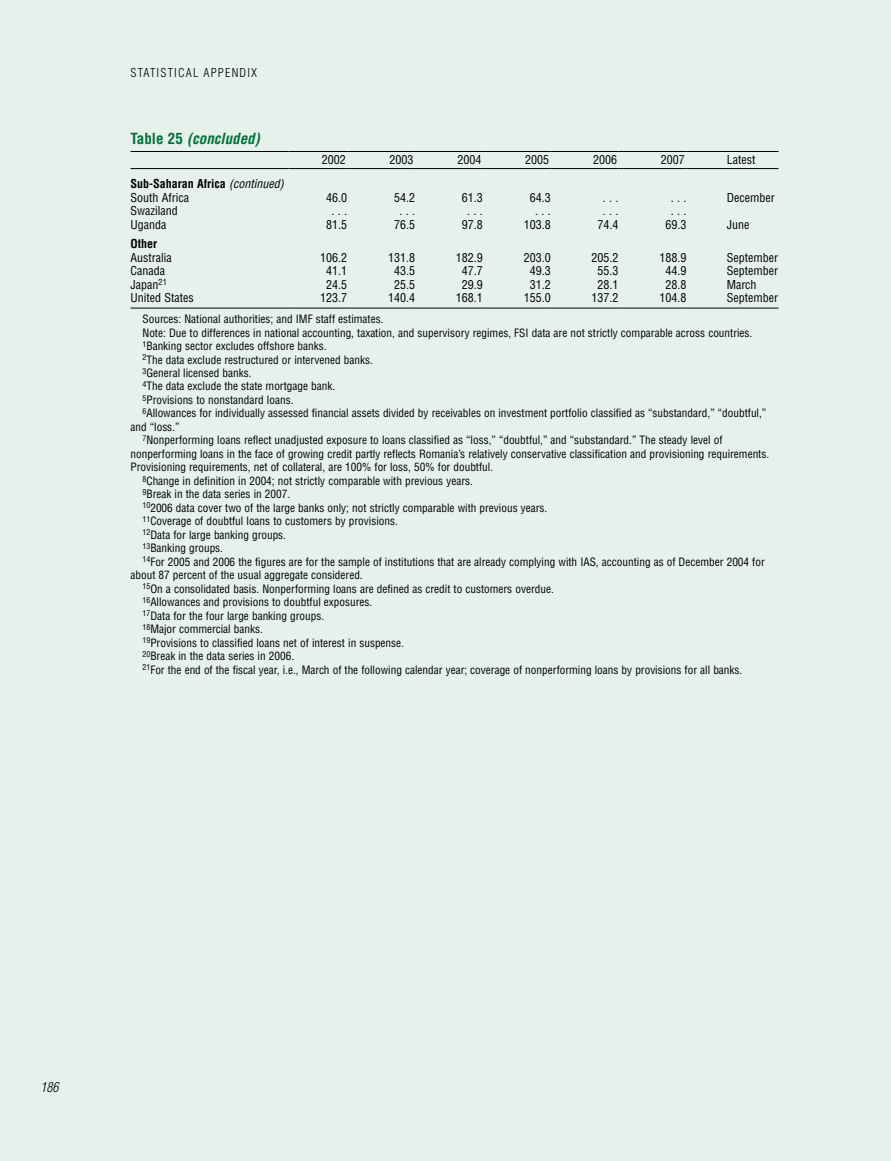
<style>
.page{position:relative;width:891px;height:1161px;background:#e6f1eb}
.page>*{position:absolute;margin:0;border:0;box-sizing:border-box;transform-origin:0 0}
.t1{font:italic 700 condensed 15px "Helvetica";color:#00703c}
.t2{font:italic 300 condensed 13.5px "Helvetica";color:#000}
.t3{font:condensed 12px "Helvetica";color:#000}
.t4{font:700 condensed 12px/13.5px "Helvetica";color:#000}
.t5{font:300 condensed 12px "Helvetica";color:#000}
.t6{font:condensed 11.25px "Helvetica";color:#000}
.s1{font-style:normal}
.s2{font-weight:400;font-style:italic}
.s3{font-weight:400}
</style>
<div class="page">
<hr style="left:130px;top:151px;width:159px;height:1px;background:#000">
<hr style="left:289px;top:151px;width:58px;height:1px;background:#000">
<hr style="left:347px;top:151px;width:68px;height:1px;background:#000">
<hr style="left:415px;top:151px;width:68px;height:1px;background:#000">
<hr style="left:483px;top:151px;width:68px;height:1px;background:#000">
<hr style="left:551px;top:151px;width:68px;height:1px;background:#000">
<hr style="left:619px;top:151px;width:67px;height:1px;background:#000">
<hr style="left:686px;top:151px;width:92px;height:1px;background:#000">
<hr style="left:130px;top:308px;width:159px;height:1px;background:#000">
<hr style="left:289px;top:308px;width:58px;height:1px;background:#000">
<hr style="left:347px;top:308px;width:68px;height:1px;background:#000">
<hr style="left:415px;top:308px;width:68px;height:1px;background:#000">
<hr style="left:483px;top:308px;width:68px;height:1px;background:#000">
<hr style="left:551px;top:308px;width:68px;height:1px;background:#000">
<hr style="left:619px;top:308px;width:67px;height:1px;background:#000">
<hr style="left:686px;top:308px;width:92px;height:1px;background:#000">
<hr style="left:130px;top:168px;width:159px;height:1px;background:#000">
<hr style="left:289px;top:168px;width:58px;height:1px;background:#000">
<hr style="left:347px;top:168px;width:68px;height:1px;background:#000">
<hr style="left:415px;top:168px;width:68px;height:1px;background:#000">
<hr style="left:483px;top:168px;width:68px;height:1px;background:#000">
<hr style="left:551px;top:168px;width:68px;height:1px;background:#000">
<hr style="left:619px;top:168px;width:67px;height:1px;background:#000">
<hr style="left:686px;top:168px;width:92px;height:1px;background:#000">
<p class="t5" style="left:130px;top:65px;width:8px">STATISTICAL</p>
<p class="t5" style="left:204px;top:65px;width:8px">APPENDIX</p>
<h1 class="t1" style="left:130px;top:129px;width:131px"><span class="s1">Table 25</span> (concluded)</h1>
<p class="t4" style="left:130px;top:177px;width:155px">Sub-Saharan Africa <span class="s2">(continued)<br></span><span class="s3">South Africa</span></p>
<p class="t3" style="left:322px;top:152px;width:25px">2002</p>
<p class="t3" style="left:390px;top:152px;width:25px">2003</p>
<p class="t3" style="left:457px;top:152px;width:25px">2004</p>
<p class="t3" style="left:525px;top:152px;width:25px">2005</p>
<p class="t3" style="left:593px;top:152px;width:25px">2006</p>
<p class="t3" style="left:661px;top:152px;width:25px">2007</p>
<p class="t3" style="left:727px;top:152px;width:30px">Latest</p>
<p class="t3" style="left:326px;top:190px;width:22px">46.0</p>
<p class="t3" style="left:394px;top:190px;width:22px">54.2</p>
<p class="t3" style="left:462px;top:190px;width:22px">61.3</p>
<p class="t3" style="left:530px;top:190px;width:22px">64.3</p>
<p class="t3" style="left:603px;top:190px;width:17px">. . .</p>
<p class="t3" style="left:671px;top:190px;width:17px">. . .</p>
<p class="t3" style="left:727px;top:190px;width:49px">December</p>
<p class="t3" style="left:130px;top:203px;width:49px">Swaziland</p>
<p class="t3" style="left:332px;top:203px;width:17px">. . .</p>
<p class="t3" style="left:399px;top:203px;width:17px">. . .</p>
<p class="t3" style="left:467px;top:203px;width:17px">. . .</p>
<p class="t3" style="left:535px;top:203px;width:17px">. . .</p>
<p class="t3" style="left:603px;top:203px;width:17px">. . .</p>
<p class="t3" style="left:671px;top:203px;width:17px">. . .</p>
<p class="t3" style="left:130px;top:217px;width:37px">Uganda</p>
<p class="t3" style="left:326px;top:217px;width:22px">81.5</p>
<p class="t3" style="left:394px;top:217px;width:22px">76.5</p>
<p class="t3" style="left:462px;top:217px;width:22px">97.8</p>
<p class="t3" style="left:524px;top:217px;width:28px">103.8</p>
<p class="t3" style="left:598px;top:217px;width:22px">74.4</p>
<p class="t3" style="left:665px;top:217px;width:22px">69.3</p>
<p class="t3" style="left:727px;top:217px;width:24px">June</p>
<p class="t4" style="left:130px;top:237px;width:28px">Other</p>
<p class="t3" style="left:130px;top:250px;width:43px">Australia</p>
<p class="t3" style="left:320px;top:250px;width:28px">106.2</p>
<p class="t3" style="left:388px;top:250px;width:28px">131.8</p>
<p class="t3" style="left:456px;top:250px;width:28px">182.9</p>
<p class="t3" style="left:524px;top:250px;width:28px">203.0</p>
<p class="t3" style="left:592px;top:250px;width:28px">205.2</p>
<p class="t3" style="left:659px;top:250px;width:28px">188.9</p>
<p class="t3" style="left:727px;top:250px;width:53px">September</p>
<p class="t3" style="left:130px;top:263px;width:36px">Canada</p>
<p class="t3" style="left:326px;top:263px;width:22px">41.1</p>
<p class="t3" style="left:394px;top:263px;width:22px">43.5</p>
<p class="t3" style="left:462px;top:263px;width:22px">47.7</p>
<p class="t3" style="left:530px;top:263px;width:22px">49.3</p>
<p class="t3" style="left:598px;top:263px;width:22px">55.3</p>
<p class="t3" style="left:665px;top:263px;width:22px">44.9</p>
<p class="t3" style="left:727px;top:263px;width:53px">September</p>
<p class="t3" style="left:130px;top:277px;width:38px">Japan<sup>21</sup></p>
<p class="t3" style="left:326px;top:277px;width:22px">24.5</p>
<p class="t3" style="left:394px;top:277px;width:22px">25.5</p>
<p class="t3" style="left:462px;top:277px;width:22px">29.9</p>
<p class="t3" style="left:530px;top:277px;width:22px">31.2</p>
<p class="t3" style="left:598px;top:277px;width:22px">28.1</p>
<p class="t3" style="left:665px;top:277px;width:22px">28.8</p>
<p class="t3" style="left:727px;top:277px;width:31px">March</p>
<p class="t3" style="left:130px;top:290px;width:65px">United States</p>
<p class="t3" style="left:320px;top:290px;width:28px">123.7</p>
<p class="t3" style="left:388px;top:290px;width:28px">140.4</p>
<p class="t3" style="left:456px;top:290px;width:28px">168.1</p>
<p class="t3" style="left:524px;top:290px;width:28px">155.0</p>
<p class="t3" style="left:592px;top:290px;width:28px">137.2</p>
<p class="t3" style="left:659px;top:290px;width:28px">104.8</p>
<p class="t3" style="left:727px;top:290px;width:53px">September</p>
<p class="t6" style="left:142px;top:312px;width:243px">Sources: National authorities; and IMF staff estimates.</p>
<p class="t6" style="left:142px;top:325px;width:611px">Note: Due to differences in national accounting, taxation, and supervisory regimes, FSI data are not strictly comparable across countries.</p>
<p class="t6" style="left:142px;top:339px;width:186px"><sup>1</sup>Banking sector excludes offshore banks.</p>
<p class="t6" style="left:142px;top:352px;width:232px"><sup>2</sup>The data exclude restructured or intervened banks.</p>
<p class="t6" style="left:142px;top:366px;width:111px"><sup>3</sup>General licensed banks.</p>
<p class="t6" style="left:142px;top:379px;width:194px"><sup>4</sup>The data exclude the state mortgage bank.</p>
<p class="t6" style="left:142px;top:393px;width:152px"><sup>5</sup>Provisions to nonstandard loans.</p>
<p class="t6" style="left:142px;top:406px;width:625px"><sup>6</sup>Allowances for individually assessed financial assets divided by receivables on investment portfolio classified as “substandard,” “doubtful,”</p>
<p class="t6" style="left:130px;top:420px;width:51px">and “loss.”</p>
<p class="t6" style="left:142px;top:433px;width:582px"><sup>7</sup>Nonperforming loans reflect unadjusted exposure to loans classified as “loss,” “doubtful,” and “substandard.” The steady level of</p>
<p class="t6" style="left:130px;top:447px;width:640px">nonperforming loans in the face of growing credit partly reflects Romania’s relatively conservative classification and provisioning requirements.</p>
<p class="t6" style="left:130px;top:460px;width:364px">Provisioning requirements, net of collateral, are 100% for loss, 50% for doubtful.</p>
<p class="t6" style="left:142px;top:474px;width:332px"><sup>8</sup>Change in definition in 2004; not strictly comparable with previous years.</p>
<p class="t6" style="left:142px;top:487px;width:149px"><sup>9</sup>Break in the data series in 2007.</p>
<p class="t6" style="left:142px;top:501px;width:406px"><sup>10</sup>2006 data cover two of the large banks only; not strictly comparable with previous years.</p>
<p class="t6" style="left:142px;top:514px;width:257px"><sup>11</sup>Coverage of doubtful loans to customers by provisions.</p>
<p class="t6" style="left:142px;top:528px;width:145px"><sup>12</sup>Data for large banking groups.</p>
<p class="t6" style="left:142px;top:541px;width:82px"><sup>13</sup>Banking groups.</p>
<p class="t6" style="left:142px;top:555px;width:624px"><sup>14</sup>For 2005 and 2006 the figures are for the sample of institutions that are already complying with IAS, accounting as of December 2004 for</p>
<p class="t6" style="left:130px;top:568px;width:234px">about 87 percent of the usual aggregate considered.</p>
<p class="t6" style="left:142px;top:582px;width:413px"><sup>15</sup>On a consolidated basis. Nonperforming loans are defined as credit to customers overdue.</p>
<p class="t6" style="left:142px;top:595px;width:231px"><sup>16</sup>Allowances and provisions to doubtful exposures.</p>
<p class="t6" style="left:142px;top:609px;width:183px"><sup>17</sup>Data for the four large banking groups.</p>
<p class="t6" style="left:142px;top:622px;width:122px"><sup>18</sup>Major commercial banks.</p>
<p class="t6" style="left:142px;top:636px;width:263px"><sup>19</sup>Provisions to classified loans net of interest in suspense.</p>
<p class="t6" style="left:142px;top:649px;width:153px"><sup>20</sup>Break in the data series in 2006.</p>
<p class="t6" style="left:142px;top:663px;width:601px"><sup>21</sup>For the end of the fiscal year, i.e., March of the following calendar year; coverage of nonperforming loans by provisions for all banks.</p>
<p class="t2" style="left:40px;top:1079px;width:7px">186</p>
</div>
